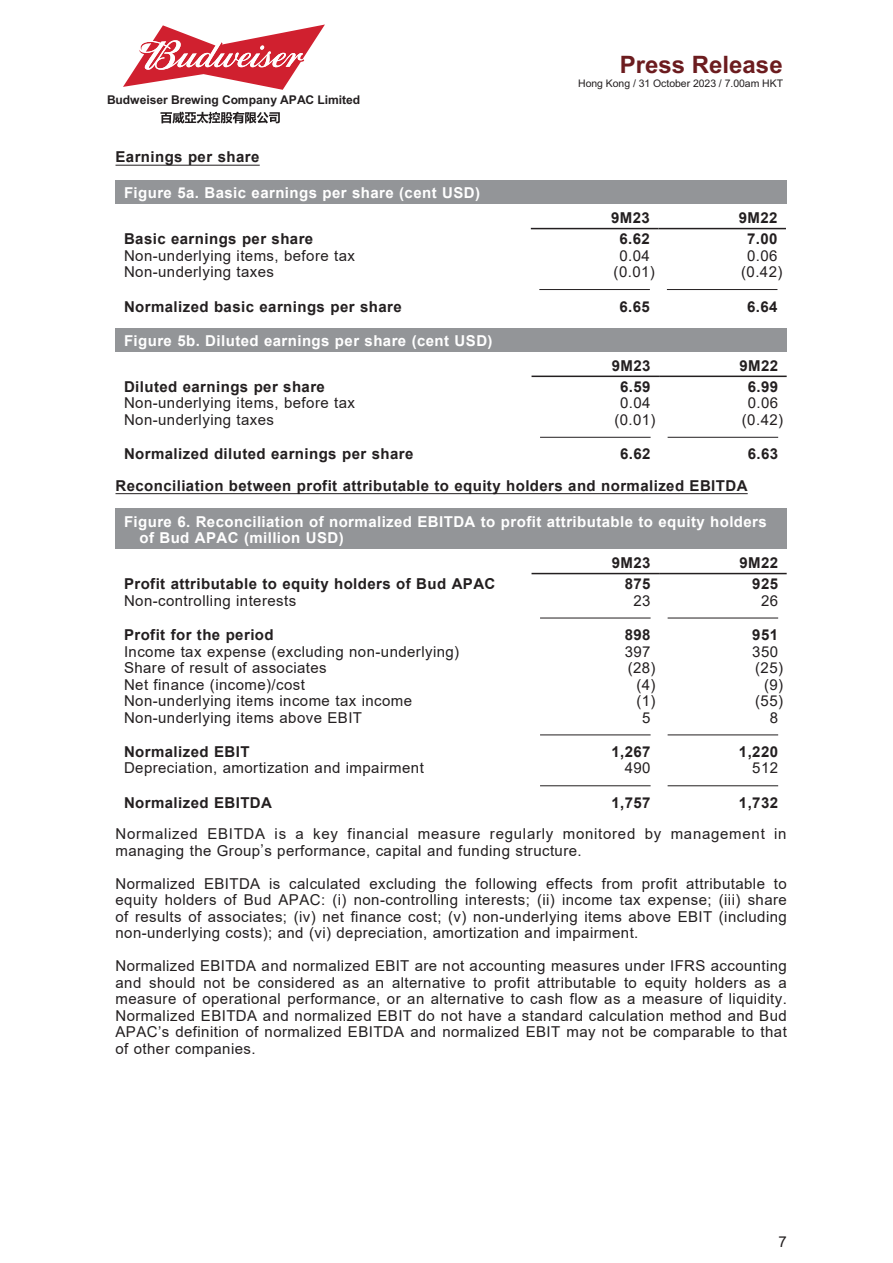
<style>
.page{position:relative;width:893px;height:1263px;background:#fff}
.page>*{position:absolute;margin:0;border:0;box-sizing:border-box;transform-origin:0 0}
.t1{font:700 24px "Arial";color:#6c1c1f}
.t2{font:15px/16.5px "Arial";letter-spacing:.03em;color:#231f20;text-align:justify}
.t3{font:700 15px "Arial";letter-spacing:.03em;color:#231f20}
.t4{font:700 15px/16.5px "Arial";letter-spacing:.03em;color:#fff}
.t5{font:15px/16.5px "Arial";letter-spacing:.05em;color:#231f20}
.t6{font:700 12.15px "Arial";letter-spacing:-.005em;color:#231f20}
.t7{font:10.5px "Arial";letter-spacing:-.005em;color:#231f20}
</style>
<div class="page">
<svg style="left:160px;top:112px;width:120px;height:11px"></svg>
<svg style="left:123px;top:25px;width:202px;height:65px"></svg>
<hr style="left:116px;top:165px;width:144px;height:1px;background:#231f20">
<div style="left:116px;top:180px;width:671px;height:24px;background:#939598"></div>
<hr style="left:531px;top:228px;width:127px;height:1px;background:#231f20">
<hr style="left:658px;top:228px;width:128px;height:1px;background:#231f20">
<hr style="left:539px;top:289px;width:111px;height:1px;background:#231f20">
<hr style="left:667px;top:289px;width:110px;height:1px;background:#231f20">
<div style="left:116px;top:328px;width:671px;height:24px;background:#939598"></div>
<hr style="left:531px;top:376px;width:128px;height:1px;background:#231f20">
<hr style="left:659px;top:376px;width:128px;height:1px;background:#231f20">
<hr style="left:540px;top:437px;width:111px;height:1px;background:#231f20">
<hr style="left:668px;top:437px;width:110px;height:1px;background:#231f20">
<hr style="left:116px;top:493px;width:632px;height:1px;background:#231f20">
<div style="left:116px;top:509px;width:671px;height:40px;background:#939598"></div>
<hr style="left:531px;top:573px;width:128px;height:1px;background:#231f20">
<hr style="left:659px;top:573px;width:128px;height:1px;background:#231f20">
<hr style="left:540px;top:618px;width:111px;height:1px;background:#231f20">
<hr style="left:668px;top:618px;width:110px;height:1px;background:#231f20">
<hr style="left:540px;top:734px;width:111px;height:1px;background:#231f20">
<hr style="left:668px;top:734px;width:110px;height:1px;background:#231f20">
<hr style="left:540px;top:785px;width:111px;height:1px;background:#231f20">
<hr style="left:668px;top:785px;width:110px;height:1px;background:#231f20">
<p class="t6" style="left:107px;top:91px;width:255px">Budweiser Brewing Company APAC Limited</p>
<p class="t3" style="left:116px;top:146px;width:145px">Earnings per share</p>
<p class="t4" style="left:124px;top:185px;width:358px">Figure 5a. Basic earnings per share (cent USD)</p>
<h1 class="t1" style="left:620px;top:47px;width:164px">Press Release</h1>
<p class="t7" style="left:578px;top:76px;width:206px">Hong Kong / 31 October 2023 / 7.00am HKT</p>
<p class="t3" style="left:611px;top:207px;width:40px">9M23</p>
<p class="t3" style="left:739px;top:207px;width:40px">9M22</p>
<p class="t3" style="left:124px;top:228px;width:191px">Basic earnings per share</p>
<p class="t3" style="left:619px;top:228px;width:32px">6.62</p>
<p class="t3" style="left:747px;top:228px;width:32px">7.00</p>
<p class="t2" style="left:124px;top:247px;width:233px">Non-underlying items, before tax</p>
<p class="t2" style="left:619px;top:247px;width:32px">0.04</p>
<p class="t2" style="left:747px;top:247px;width:32px">0.06</p>
<p class="t2" style="left:124px;top:264px;width:152px">Non-underlying taxes</p>
<p class="t2" style="left:614px;top:264px;width:43px">(0.01)</p>
<p class="t2" style="left:741px;top:264px;width:43px">(0.42)</p>
<p class="t3" style="left:124px;top:296px;width:279px">Normalized basic earnings per share</p>
<p class="t3" style="left:619px;top:296px;width:32px">6.65</p>
<p class="t3" style="left:747px;top:296px;width:32px">6.64</p>
<p class="t4" style="left:124px;top:333px;width:370px">Figure 5b. Diluted earnings per share (cent USD)</p>
<p class="t3" style="left:612px;top:355px;width:40px">9M23</p>
<p class="t3" style="left:739px;top:355px;width:40px">9M22</p>
<p class="t3" style="left:124px;top:376px;width:202px">Diluted earnings per share</p>
<p class="t3" style="left:620px;top:376px;width:32px">6.59</p>
<p class="t3" style="left:748px;top:376px;width:32px">6.99</p>
<p class="t2" style="left:124px;top:395px;width:233px">Non-underlying items, before tax</p>
<p class="t2" style="left:620px;top:395px;width:32px">0.04</p>
<p class="t2" style="left:748px;top:395px;width:32px">0.06</p>
<p class="t2" style="left:124px;top:411px;width:152px">Non-underlying taxes</p>
<p class="t2" style="left:614px;top:411px;width:43px">(0.01)</p>
<p class="t2" style="left:742px;top:411px;width:43px">(0.42)</p>
<p class="t3" style="left:124px;top:443px;width:291px">Normalized diluted earnings per share</p>
<p class="t3" style="left:620px;top:443px;width:32px">6.62</p>
<p class="t3" style="left:748px;top:443px;width:32px">6.63</p>
<p class="t3" style="left:116px;top:475px;width:633px">Reconciliation between profit attributable to equity holders and normalized EBITDA</p>
<p class="t4" style="left:139px;top:513px;width:629px;text-indent:-15px">Figure 6. Reconciliation of normalized EBITDA to profit attributable to equity holders of Bud APAC (million USD)</p>
<p class="t3" style="left:612px;top:552px;width:40px">9M23</p>
<p class="t3" style="left:739px;top:552px;width:40px">9M22</p>
<p class="t3" style="left:124px;top:573px;width:373px">Profit attributable to equity holders of Bud APAC</p>
<p class="t3" style="left:625px;top:573px;width:27px">875</p>
<p class="t3" style="left:752px;top:573px;width:27px">925</p>
<p class="t2" style="left:124px;top:592px;width:174px">Non-controlling interests</p>
<p class="t2" style="left:633px;top:592px;width:19px">23</p>
<p class="t2" style="left:761px;top:592px;width:19px">26</p>
<p class="t3" style="left:124px;top:624px;width:151px">Profit for the period</p>
<p class="t3" style="left:625px;top:624px;width:27px">898</p>
<p class="t3" style="left:752px;top:624px;width:27px">951</p>
<p class="t2" style="left:124px;top:643px;width:337px">Income tax expense (excluding non-underlying)</p>
<p class="t2" style="left:625px;top:643px;width:27px">397</p>
<p class="t2" style="left:752px;top:643px;width:27px">350</p>
<p class="t2" style="left:124px;top:659px;width:204px">Share of result of associates</p>
<p class="t2" style="left:628px;top:659px;width:29px">(28)</p>
<p class="t2" style="left:755px;top:659px;width:29px">(25)</p>
<p class="t2" style="left:124px;top:676px;width:182px">Net finance (income)/cost</p>
<p class="t2" style="left:636px;top:676px;width:21px">(4)</p>
<p class="t2" style="left:764px;top:676px;width:21px">(9)</p>
<p class="t2" style="left:124px;top:692px;width:290px">Non-underlying items income tax income</p>
<p class="t2" style="left:636px;top:692px;width:21px">(1)</p>
<p class="t2" style="left:755px;top:692px;width:29px">(55)</p>
<p class="t2" style="left:124px;top:709px;width:240px">Non-underlying items above EBIT</p>
<p class="t2" style="left:642px;top:709px;width:10px">5</p>
<p class="t2" style="left:770px;top:709px;width:10px">8</p>
<p class="t3" style="left:124px;top:741px;width:127px">Normalized EBIT</p>
<p class="t3" style="left:611px;top:741px;width:41px">1,267</p>
<p class="t3" style="left:739px;top:741px;width:41px">1,220</p>
<p class="t2" style="left:124px;top:760px;width:301px">Depreciation, amortization and impairment</p>
<p class="t2" style="left:625px;top:760px;width:27px">490</p>
<p class="t2" style="left:752px;top:760px;width:27px">512</p>
<p class="t3" style="left:124px;top:792px;width:149px">Normalized EBITDA</p>
<p class="t3" style="left:611px;top:792px;width:41px">1,757</p>
<p class="t3" style="left:739px;top:792px;width:41px">1,732</p>
<p class="t5" style="left:116px;top:825px;width:673px">Normalized EBITDA is a key financial measure regularly monitored by management in managing the Group’s performance, capital and funding structure.</p>
<p class="t2" style="left:116px;top:875px;width:673px">Normalized EBITDA is calculated excluding the following effects from profit attributable to equity holders of Bud APAC: (i) non-controlling interests; (ii) income tax expense; (iii) share of results of associates; (iv) net finance cost; (v) non-underlying items above EBIT (including non-underlying costs); and (vi) depreciation, amortization and impairment.</p>
<p class="t2" style="left:116px;top:957px;width:673px">Normalized EBITDA and normalized EBIT are not accounting measures under IFRS accounting and should not be considered as an alternative to profit attributable to equity holders as a measure of operational performance, or an alternative to cash flow as a measure of liquidity.<br>Normalized EBITDA and normalized EBIT do not have a standard calculation method and Bud APAC’s definition of normalized EBITDA and normalized EBIT may not be comparable to that of other companies.</p>
<p class="t2" style="left:778px;top:1233px;width:10px">7</p>
</div>
